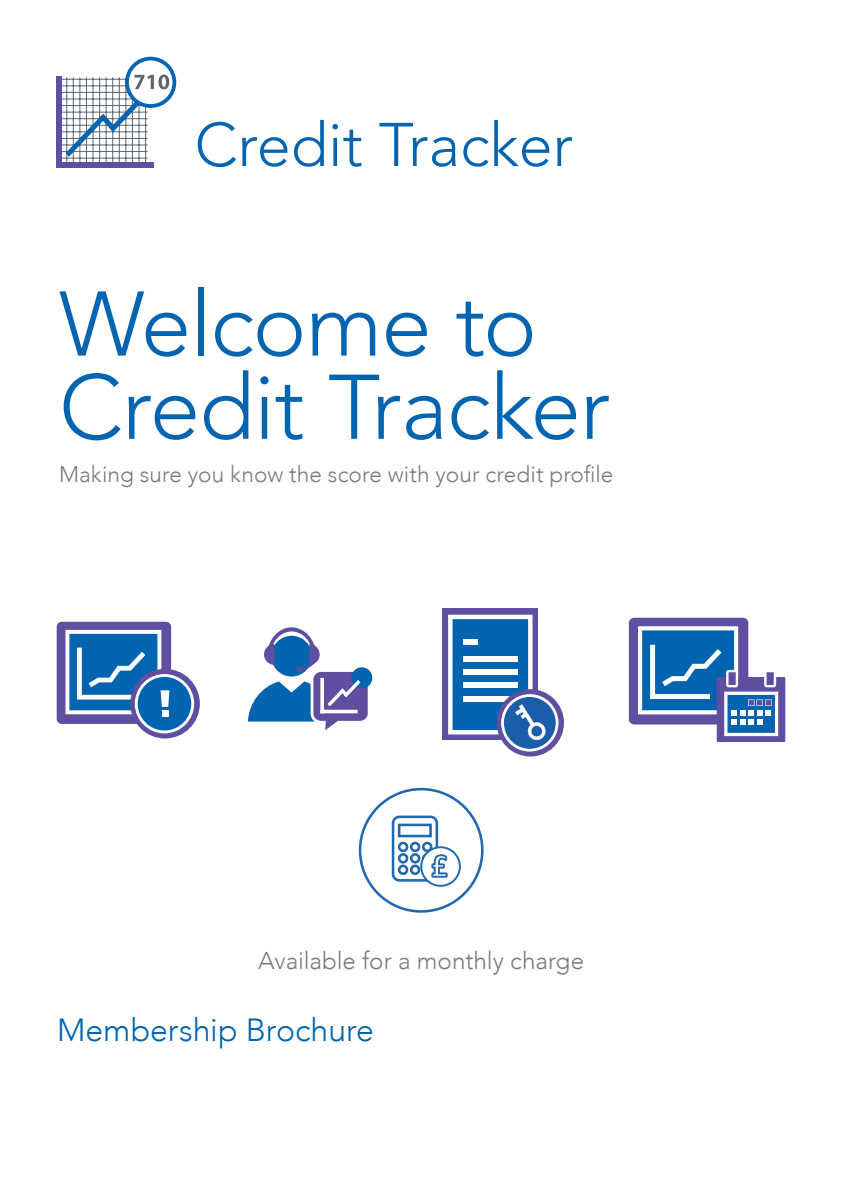
<style>
.page{position:relative;width:842px;height:1191px;background:#fff}
.page>*{position:absolute;margin:0;border:0;box-sizing:border-box;transform-origin:0 0}
.t1{font:300 90.6px/83.2px "Avenir";letter-spacing:-.015em;color:#0164b0}
.t2{font:300 32px "Avenir";color:#0164b0}
.t3{font:300 24.2px "Avenir";letter-spacing:-.005em;color:#787a7d}
.t4{font:300 22.6px "Avenir";letter-spacing:.005em;color:#787a7d}
</style>
<div class="page">
<div style="left:443px;top:609px;width:95px;height:131px;background:#604fa0"></div>
<div style="left:497px;top:689px;width:67px;height:67px;background:#604fa0;border-radius:50%"></div>
<svg style="left:448px;top:614px;width:110px;height:137px"></svg>
<div style="left:629px;top:618px;width:119px;height:106px;background:#604fa0;border-radius:5px"></div>
<div style="left:717px;top:677px;width:68px;height:65px;background:#604fa0"></div>
<svg style="left:638px;top:626px;width:140px;height:110px"></svg>
<div style="left:351px;top:667px;width:21px;height:21px;background:#0164b0;border-radius:50%"></div>
<svg style="left:248px;top:627px;width:122px;height:103px"></svg>
<div style="left:57px;top:622px;width:114px;height:102px;background:#604fa0;border-radius:5px"></div>
<div style="left:130px;top:669px;width:70px;height:69px;background:#604fa0;border-radius:50%"></div>
<svg style="left:65px;top:630px;width:129px;height:103px"></svg>
<div style="left:162px;top:710px;width:6px;height:7px;background:#fff"></div>
<svg style="left:198px;top:122px;width:38px;height:45px"></svg>
<svg style="left:242px;top:137px;width:45px;height:30px"></svg>
<svg style="left:294px;top:120px;width:30px;height:47px"></svg>
<svg style="left:332px;top:124px;width:29px;height:43px"></svg>
<svg style="left:379px;top:123px;width:77px;height:44px"></svg>
<svg style="left:463px;top:120px;width:86px;height:47px"></svg>
<svg style="left:557px;top:137px;width:15px;height:29px"></svg>
<hr style="left:66px;top:77px;width:1px;height:90px;background:#5d6770">
<hr style="left:73px;top:77px;width:1px;height:90px;background:#5d6770">
<hr style="left:80px;top:77px;width:1px;height:90px;background:#5d6770">
<hr style="left:86px;top:77px;width:1px;height:90px;background:#5d6770">
<hr style="left:93px;top:77px;width:1px;height:90px;background:#5d6770">
<hr style="left:99px;top:77px;width:1px;height:90px;background:#5d6770">
<hr style="left:106px;top:77px;width:1px;height:90px;background:#5d6770">
<hr style="left:112px;top:77px;width:1px;height:90px;background:#5d6770">
<hr style="left:119px;top:77px;width:1px;height:90px;background:#5d6770">
<hr style="left:126px;top:77px;width:1px;height:90px;background:#5d6770">
<hr style="left:132px;top:77px;width:1px;height:90px;background:#5d6770">
<hr style="left:139px;top:77px;width:1px;height:90px;background:#5d6770">
<hr style="left:145px;top:77px;width:1px;height:90px;background:#5d6770">
<hr style="left:58px;top:79px;width:90px;height:1px;background:#5d6770">
<hr style="left:58px;top:85px;width:90px;height:1px;background:#5d6770">
<hr style="left:58px;top:92px;width:90px;height:1px;background:#5d6770">
<hr style="left:58px;top:99px;width:90px;height:1px;background:#5d6770">
<hr style="left:58px;top:105px;width:90px;height:1px;background:#5d6770">
<hr style="left:58px;top:112px;width:90px;height:1px;background:#5d6770">
<hr style="left:58px;top:118px;width:90px;height:1px;background:#5d6770">
<hr style="left:58px;top:125px;width:90px;height:1px;background:#5d6770">
<hr style="left:58px;top:131px;width:90px;height:1px;background:#5d6770">
<hr style="left:58px;top:138px;width:90px;height:1px;background:#5d6770">
<hr style="left:58px;top:145px;width:90px;height:1px;background:#5d6770">
<hr style="left:58px;top:151px;width:90px;height:1px;background:#5d6770">
<hr style="left:58px;top:158px;width:90px;height:1px;background:#5d6770">
<div style="left:57px;top:76px;width:5px;height:91px;background:#5f4fa0"></div>
<div style="left:57px;top:162px;width:96px;height:5px;background:#5f4fa0"></div>
<svg style="left:127px;top:59px;width:47px;height:47px"></svg>
<div style="left:125px;top:57px;width:51px;height:51px;border:4px solid #0164b0;border-radius:50%"></div>
<svg style="left:66px;top:75px;width:103px;height:82px"></svg>
<div style="left:359px;top:788px;width:125px;height:124px;border:3px solid #2168b0;border-radius:50%"></div>
<div style="left:392px;top:815px;width:46px;height:66px;border:3px solid #2168b0;border-radius:6px"></div>
<div style="left:398px;top:823px;width:34px;height:14px;border:3px solid #2168b0"></div>
<div style="left:398px;top:841px;width:10px;height:11px;border:3px solid #2168b0;border-radius:50%"></div>
<div style="left:410px;top:841px;width:10px;height:11px;border:3px solid #2168b0;border-radius:50%"></div>
<div style="left:422px;top:841px;width:10px;height:11px;border:3px solid #2168b0;border-radius:50%"></div>
<div style="left:398px;top:853px;width:10px;height:10px;border:3px solid #2168b0;border-radius:50%"></div>
<div style="left:410px;top:853px;width:10px;height:10px;border:3px solid #2168b0;border-radius:50%"></div>
<div style="left:422px;top:853px;width:10px;height:10px;border:3px solid #2168b0;border-radius:50%"></div>
<div style="left:398px;top:864px;width:10px;height:11px;border:3px solid #2168b0;border-radius:50%"></div>
<div style="left:410px;top:864px;width:10px;height:11px;border:3px solid #2168b0;border-radius:50%"></div>
<svg style="left:421px;top:847px;width:39px;height:39px"></svg>
<div style="left:420px;top:846px;width:41px;height:41px;border:2px solid #2168b0;border-radius:50%"></div>
<svg style="left:430px;top:853px;width:19px;height:25px"></svg>
<h1 class="t1" style="left:59px;top:283px;width:552px">Welcome to<br>Credit Tracker</h1>
<p class="t4" style="left:59px;top:461px;width:556px">Making sure you know the score with your credit profile</p>
<p class="t3" style="left:258px;top:946px;width:327px">Available for a monthly charge</p>
<h2 class="t2" style="left:57px;top:1010px;width:318px">Membership Brochure</h2>
</div>
